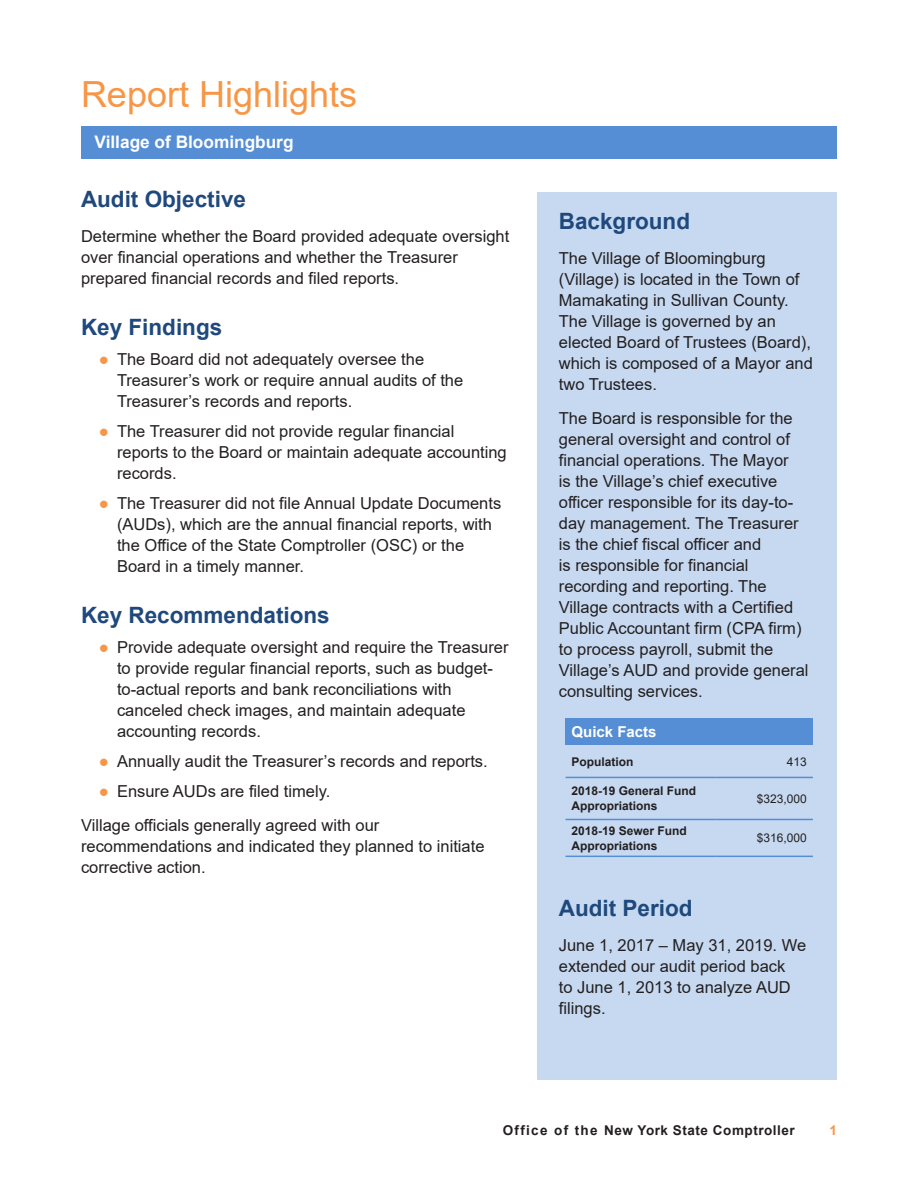
<style>
.page{position:relative;width:918px;height:1188px;background:#fff}
.page>*{position:absolute;margin:0;border:0;box-sizing:border-box;transform-origin:0 0}
.Section_Heads{font:36px "Arial";color:#f79646}
._2_Subheads{font:700 22.5px "Arial";color:#1f497d}
.t1{font:700 17.25px "Arial";color:#fff}
.Body_Text{font:16.5px/21px "Arial";color:#231f20}
.Footnotes{font:700 15px "Arial";color:#fff}
.t2{font:700 13.5px "Arial";letter-spacing:.04em;color:#231f20}
.t3{font:700 13.5px "Arial";color:#f79646}
.Footnotes-2{font:700 12px/15px "Arial";color:#231f20}
.Footnotes-3{font:12px "Arial";color:#231f20}
.s1{color:#f79646}
</style>
<div class="page">
<hr style="left:81px;top:126px;width:756px;height:3px;background:#558ed5">
<div style="left:538px;top:192px;width:299px;height:888px;background:#c6d9f1"></div>
<div style="left:81px;top:128px;width:756px;height:31px;background:#558ed5"></div>
<div style="left:566px;top:718px;width:247px;height:27px;background:#558ed5"></div>
<hr style="left:566px;top:777px;width:150px;height:1px;background:#558ed5">
<hr style="left:716px;top:777px;width:97px;height:1px;background:#558ed5">
<hr style="left:566px;top:819px;width:150px;height:1px;background:#558ed5">
<hr style="left:716px;top:819px;width:97px;height:1px;background:#558ed5">
<hr style="left:566px;top:856px;width:150px;height:1px;background:#558ed5">
<hr style="left:716px;top:856px;width:97px;height:1px;background:#558ed5">
<p class="Section_Heads" style="left:81px;top:70px;width:278px">Report Highlights</p>
<p class="t1" style="left:94px;top:129px;width:201px">Village of Bloomingburg</p>
<p class="_2_Subheads" style="left:81px;top:184px;width:167px">Audit Objective</p>
<p class="Body_Text" style="left:81px;top:226px;width:430px">Determine whether the Board provided adequate oversight over financial operations and whether the Treasurer prepared financial records and filed reports.</p>
<p class="_2_Subheads" style="left:81px;top:311px;width:143px">Key Findings</p>
<p class="Body_Text" style="left:117px;top:349px;width:348px;text-indent:-18px"><span class="s1">●</span> The Board did not adequately oversee the<br>Treasurer’s work or require annual audits of the<br>Treasurer’s records and reports.</p>
<p class="Body_Text" style="left:117px;top:421px;width:391px;text-indent:-18px"><span class="s1">●</span> The Treasurer did not provide regular financial reports to the Board or maintain adequate accounting records.</p>
<p class="Body_Text" style="left:117px;top:493px;width:386px;text-indent:-18px"><span class="s1">●</span> The Treasurer did not file Annual Update Documents (AUDs), which are the annual financial reports, with the Office of the State Comptroller (OSC) or the Board in a timely manner.</p>
<p class="_2_Subheads" style="left:81px;top:599px;width:250px">Key Recommendations</p>
<p class="Body_Text" style="left:117px;top:637px;width:393px;text-indent:-18px"><span class="s1">●</span> Provide adequate oversight and require the Treasurer to provide regular financial reports, such as budget&shy;to-actual reports and bank reconciliations with canceled check images, and maintain adequate accounting records.</p>
<p class="Body_Text" style="left:99px;top:751px;width:387px"><span class="s1">●</span> Annually audit the Treasurer’s records and reports.</p>
<p class="Body_Text" style="left:99px;top:781px;width:230px"><span class="s1">●</span> Ensure AUDs are filed timely.</p>
<p class="Body_Text" style="left:81px;top:815px;width:405px">Village officials generally agreed with our recommendations and indicated they planned to initiate corrective action.</p>
<p class="_2_Subheads" style="left:559px;top:206px;width:133px">Background</p>
<p class="Body_Text" style="left:559px;top:247px;width:256px">The Village of Bloomingburg (Village) is located in the Town of<br>Mamakating in Sullivan County.<br>The Village is governed by an elected Board of Trustees (Board), which is composed of a Mayor and two Trustees.</p>
<p class="Body_Text" style="left:559px;top:408px;width:251px">The Board is responsible for the general oversight and control of financial operations. The Mayor<br>is the Village’s chief executive officer responsible for its day-to&shy;day management. The Treasurer is the chief fiscal officer and<br>is responsible for financial recording and reporting. The<br>Village contracts with a Certified<br>Public Accountant firm (CPA firm) to process payroll, submit the<br>Village’s AUD and provide general consulting services.</p>
<p class="Footnotes" style="left:572px;top:721px;width:87px">Quick Facts</p>
<p class="Footnotes-2" style="left:572px;top:754px;width:64px">Population</p>
<p class="Footnotes-3" style="left:787px;top:753px;width:22px">413</p>
<p class="Footnotes-2" style="left:572px;top:784px;width:126px">2018-19 General Fund<br>Appropriations</p>
<p class="Footnotes-3" style="left:757px;top:790px;width:52px">$323,000</p>
<p class="Footnotes-2" style="left:572px;top:823px;width:117px">2018-19 Sewer Fund<br>Appropriations</p>
<p class="Footnotes-3" style="left:757px;top:830px;width:52px">$316,000</p>
<p class="_2_Subheads" style="left:559px;top:893px;width:135px">Audit Period</p>
<p class="Body_Text" style="left:559px;top:934px;width:249px">June 1, 2017 – May 31, 2019. We extended our audit period back<br>to June 1, 2013 to analyze AUD filings.</p>
<p class="t2" style="left:503px;top:1121px;width:294px">Office of the New York State Comptroller</p>
<p class="t3" style="left:829px;top:1121px;width:9px">1</p>
</div>
